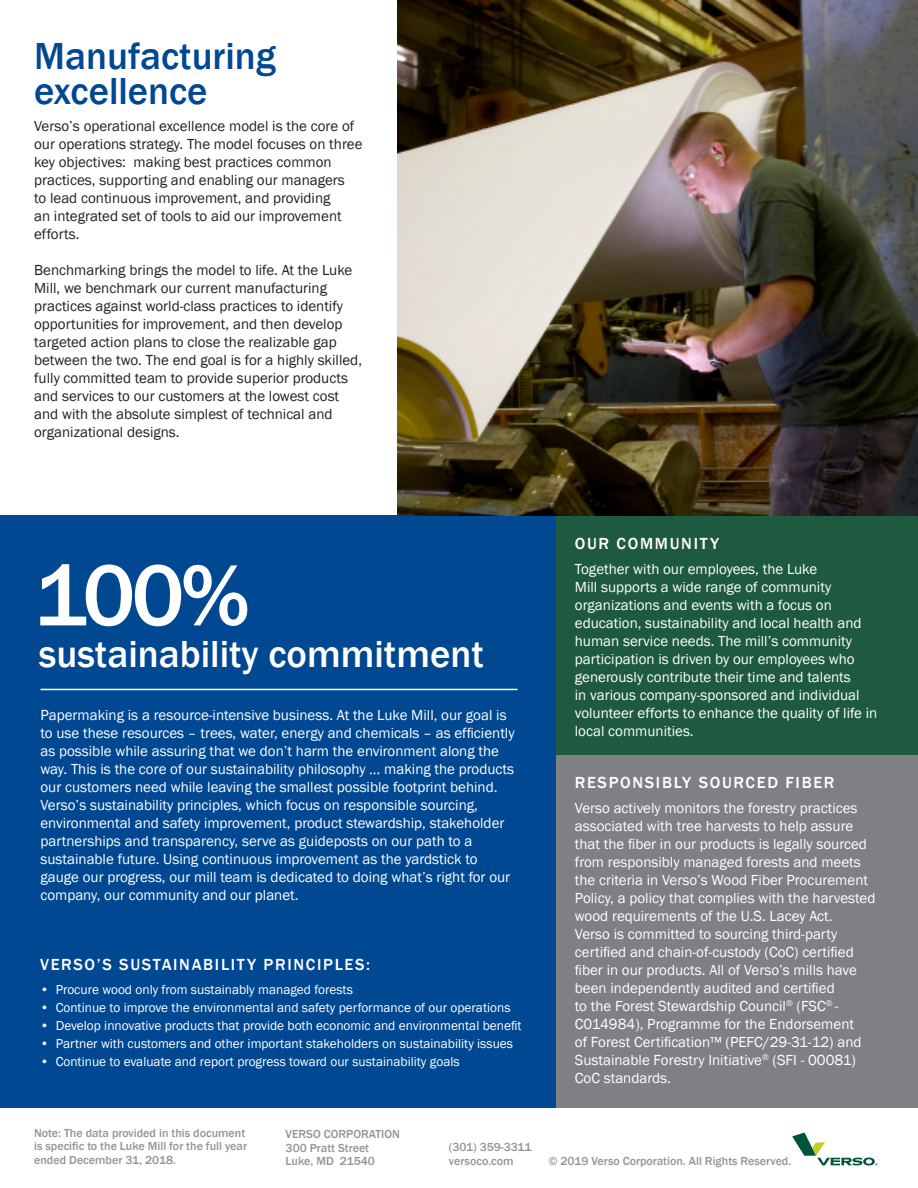
<style>
.page{position:relative;width:918px;height:1188px;background:#fff}
.page>*{position:absolute;margin:0;border:0;box-sizing:border-box;transform-origin:0 0}
.t1{font:500 90px "Franklin Gothic";color:#fff}
.t2{font:500 38.7px "Franklin Gothic";color:#fff}
.t3{font:500 38.7px/35.1px "Franklin Gothic";color:#014892}
.t4{font:500 16.5px "Franklin Gothic";letter-spacing:.1em;color:#fff}
.t5{font:15px/18px "Franklin Gothic";color:#fff}
.t6{font:15px/18px "Franklin Gothic";color:#231f20}
.t7{font:13.35px "Franklin Gothic";color:#fff}
.t8{font:500 12px/13.5px "Franklin Gothic";color:#939598}
</style>
<div class="page">
<div style="left:0;top:515px;width:557px;height:593px;background:#014892"></div>
<div style="left:557px;top:515px;width:361px;height:254px;background:#1e5a40"></div>
<div style="left:557px;top:755px;width:361px;height:353px;background:#7e8083"></div>
<svg style="left:792px;top:1133px;width:85px;height:33px"></svg>
<hr style="left:40px;top:689px;width:477px;height:1px;background:#fff">
<img style="left:397px;top:0;width:521px;height:515px">
<p class="t3" style="left:34px;top:39px;width:243px">Manufacturing excellence</p>
<p class="t6" style="left:34px;top:117px;width:330px">Verso’s operational excellence model is the core of our operations strategy. The model focuses on three key objectives: making best practices common practices, supporting and enabling our managers<br>to lead continuous improvement, and providing<br>an integrated set of tools to aid our improvement efforts.</p>
<p class="t6" style="left:34px;top:261px;width:329px">Benchmarking brings the model to life. At the Luke Mill, we benchmark our current manufacturing practices against world-class practices to identify opportunities for improvement, and then develop targeted action plans to close the realizable gap between the two. The end goal is for a highly skilled, fully committed team to provide superior products and services to our customers at the lowest cost and with the absolute simplest of technical and organizational designs.</p>
<p class="t1" style="left:34px;top:540px;width:217px">100%</p>
<p class="t2" style="left:39px;top:630px;width:447px">sustainability commitment</p>
<p class="t5" style="left:40px;top:706px;width:476px">Papermaking is a resource-intensive business. At the Luke Mill, our goal is to use these resources – trees, water, energy and chemicals – as efficiently as possible while assuring that we don’t harm the environment along the way. This is the core of our sustainability philosophy … making the products our customers need while leaving the smallest possible footprint behind.<br>Verso’s sustainability principles, which focus on responsible sourcing, environmental and safety improvement, product stewardship, stakeholder partnerships and transparency, serve as guideposts on our path to a sustainable future. Using continuous improvement as the yardstick to gauge our progress, our mill team is dedicated to doing what’s right for our company, our community and our planet.</p>
<p class="t4" style="left:40px;top:954px;width:331px">VERSO’S SUSTAINABILITY PRINCIPLES:</p>
<p class="t7" style="left:40px;top:982px;width:314px">• Procure wood only from sustainably managed forests</p>
<p class="t7" style="left:40px;top:1000px;width:472px">• Continue to improve the environmental and safety performance of our operations</p>
<p class="t7" style="left:40px;top:1018px;width:483px">• Develop innovative products that provide both economic and environmental benefit</p>
<p class="t7" style="left:40px;top:1036px;width:474px">• Partner with customers and other important stakeholders on sustainability issues</p>
<p class="t7" style="left:40px;top:1054px;width:421px">• Continue to evaluate and report progress toward our sustainability goals</p>
<p class="t4" style="left:575px;top:534px;width:146px">OUR COMMUNITY</p>
<p class="t5" style="left:575px;top:560px;width:304px">Together with our employees, the Luke<br>Mill supports a wide range of community organizations and events with a focus on education, sustainability and local health and human service needs. The mill’s community participation is driven by our employees who generously contribute their time and talents<br>in various company-sponsored and individual volunteer efforts to enhance the quality of life in local communities.</p>
<p class="t4" style="left:575px;top:772px;width:261px">RESPONSIBLY SOURCED FIBER</p>
<p class="t5" style="left:575px;top:799px;width:302px">Verso actively monitors the forestry practices associated with tree harvests to help assure that the fiber in our products is legally sourced from responsibly managed forests and meets the criteria in Verso’s Wood Fiber Procurement Policy, a policy that complies with the harvested wood requirements of the U.S. Lacey Act.<br>Verso is committed to sourcing third-party certified and chain-of-custody (CoC) certified fiber in our products. All of Verso’s mills have been independently audited and certified<br>to the Forest Stewardship Council<sup>®</sup> (FSC<sup>®</sup> - C014984), Programme for the Endorsement<br>of Forest Certification™ (PEFC/29-31-12) and Sustainable Forestry Initiative<sup>®</sup> (SFI - 00081)<br>CoC standards.</p>
<p class="t8" style="left:34px;top:1126px;width:214px">Note: The data provided in this document is specific to the Luke Mill for the full year ended December 31, 2018.</p>
<p class="t8" style="left:286px;top:1128px;width:116px">VERSO CORPORATION</p>
<p class="t8" style="left:286px;top:1141px;width:85px">300 Pratt Street</p>
<p class="t8" style="left:286px;top:1155px;width:91px">Luke, MD 21540</p>
<p class="t8" style="left:449px;top:1141px;width:84px">(301) 359-3311</p>
<p class="t8" style="left:449px;top:1154px;width:66px">versoco.com</p>
<p class="t8" style="left:548px;top:1155px;width:245px">© 2019 Verso Corporation. All Rights Reserved.</p>
</div>
